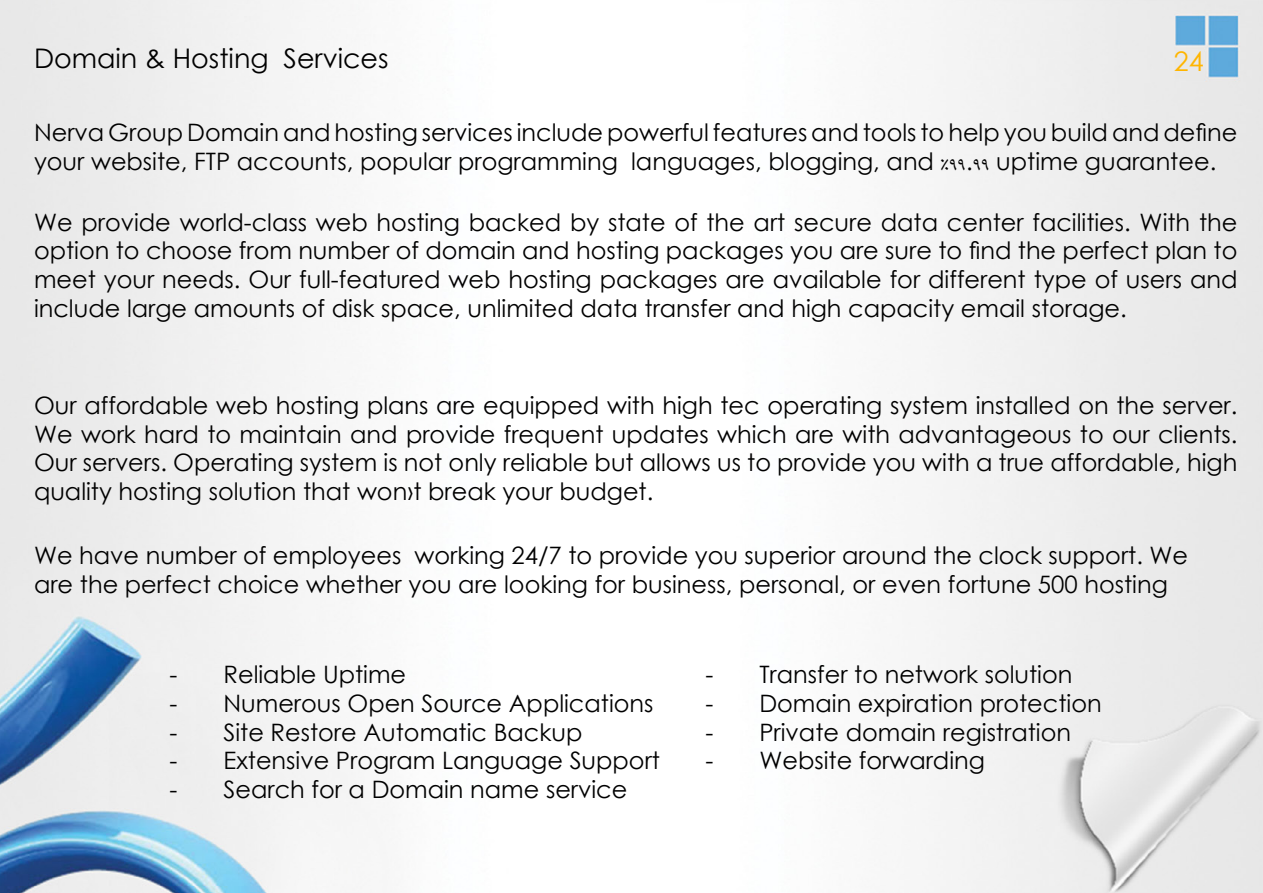
<style>
.page{position:relative;width:1263px;height:893px;background:#fff}
.page>*{position:absolute;margin:0;border:0;box-sizing:border-box;transform-origin:0 0}
.t1{font:27px "Century Gothic";color:#000}
.t2{font:27px "Century Gothic";color:#ffb500}
.t3{font:24px/28.8px "Century Gothic";color:#000}
.s1{font-family:"Adobe Arabic"}
</style>
<div class="page">
<img style="left:0;top:0;width:1263px;height:893px">
<p class="t1" style="left:34px;top:40px;width:236px">Domain &amp; Hosting</p>
<p class="t1" style="left:284px;top:40px;width:106px">Services</p>
<p class="t2" style="left:1174px;top:43px;width:31px">24</p>
<p class="t3" style="left:631px;top:118px;width:608px;text-indent:-597px">Nerva Group Domain and hosting services include powerful features and tools to help you build and define languages, blogging, and <span class="s1">%99</span>.<span class="s1">99</span> uptime guarantee.</p>
<p class="t3" style="left:34px;top:147px;width:585px">your website, FTP accounts, popular programming</p>
<p class="t3" style="left:34px;top:207px;width:1205px;text-align:justify">We provide world-class web hosting backed by state of the art secure data center facilities. With the option to choose from number of domain and hosting packages you are sure to find the perfect plan to meet your needs. Our full-featured web hosting packages are available for different type of users and include large amounts of disk space, unlimited data transfer and high capacity email storage.</p>
<p class="t3" style="left:34px;top:390px;width:1205px;text-align:justify">Our affordable web hosting plans are equipped with high tec operating system installed on the server.<br>We work hard to maintain and provide frequent updates which are with advantageous to our clients.<br>Our servers. Operating system is not only reliable but allows us to provide you with a true affordable, high quality hosting solution that won t› break your budget.</p>
<p class="t3" style="left:34px;top:541px;width:1135px">We have number of employees<br>are the perfect choice whether you are looking for business, personal, or even fortune 500 hosting</p>
<p class="t3" style="left:414px;top:541px;width:775px">working 24/7 to provide you superior around the clock support. We</p>
<p class="t3" style="left:169px;top:660px;width:9px">-</p>
<p class="t3" style="left:223px;top:660px;width:184px">Reliable Uptime</p>
<p class="t3" style="left:705px;top:660px;width:9px">-</p>
<p class="t3" style="left:759px;top:660px;width:314px">Transfer to network solution</p>
<p class="t3" style="left:169px;top:688px;width:9px">-</p>
<p class="t3" style="left:223px;top:688px;width:431px">Numerous Open Source Applications</p>
<p class="t3" style="left:705px;top:688px;width:9px">-</p>
<p class="t3" style="left:759px;top:688px;width:344px">Domain expiration protection</p>
<p class="t3" style="left:169px;top:717px;width:9px">-</p>
<p class="t3" style="left:223px;top:717px;width:360px">Site Restore Automatic Backup</p>
<p class="t3" style="left:705px;top:717px;width:9px">-</p>
<p class="t3" style="left:759px;top:717px;width:313px">Private domain registration</p>
<p class="t3" style="left:169px;top:746px;width:9px">-</p>
<p class="t3" style="left:223px;top:746px;width:438px">Extensive Program Language Support</p>
<p class="t3" style="left:705px;top:746px;width:9px">-</p>
<p class="t3" style="left:759px;top:746px;width:227px">Website forwarding</p>
<p class="t3" style="left:169px;top:775px;width:9px">-</p>
<p class="t3" style="left:223px;top:775px;width:405px">Search for a Domain name service</p>
</div>
